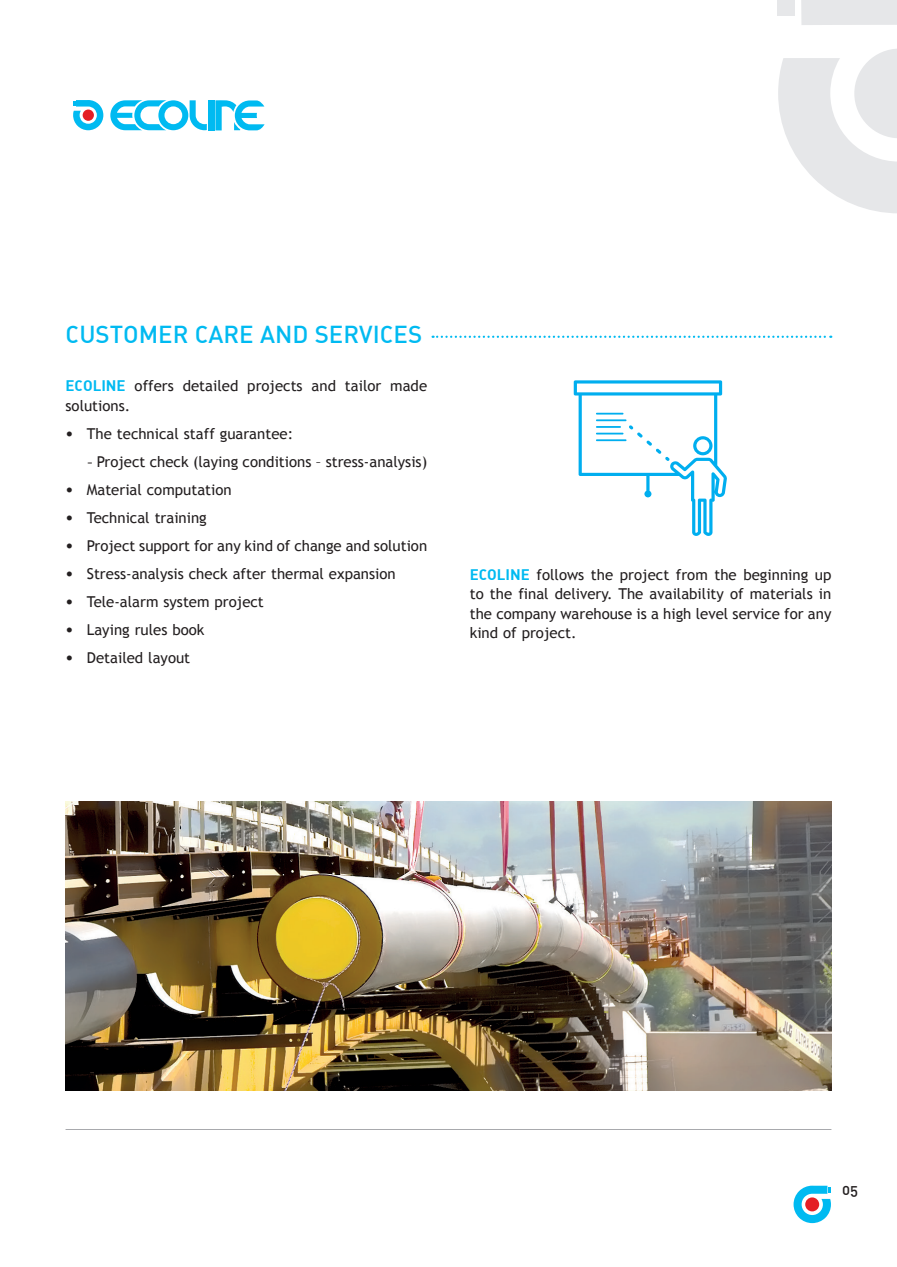
<style>
.page{position:relative;width:897px;height:1267px;background:#fff}
.page>*{position:absolute;margin:0;border:0;box-sizing:border-box;transform-origin:0 0}
.Normale{font:24px "DIN Medium Alternate";color:#00baf1}
.Normale-2{font:15px/19.5px "Trebuchet MS";color:#231f20}
.t1{font:15px "DIN Medium Alternate";color:#231f20}
.s1{font-family:"DIN Bold Alternate";color:#00baf1}
.s2{font-family:"DIN"}
</style>
<div class="page">
<svg style="left:793px;top:1185px;width:38px;height:37px"></svg>
<div style="left:777px;top:0;width:17px;height:16px;background:#e6e7e9"></div>
<div style="left:208px;top:100px;width:6px;height:30px;background:#00baf1"></div>
<svg style="left:110px;top:100px;width:97px;height:30px"></svg>
<svg style="left:215px;top:100px;width:49px;height:30px"></svg>
<svg style="left:73px;top:100px;width:30px;height:30px"></svg>
<svg style="left:432px;top:335px;width:399px;height:3px"></svg>
<svg style="left:573px;top:380px;width:154px;height:156px"></svg>
<hr style="left:596px;top:419px;width:30px;height:2px;background:#00aeef">
<hr style="left:596px;top:426px;width:25px;height:2px;background:#00aeef">
<hr style="left:596px;top:432px;width:27px;height:2px;background:#00aeef">
<hr style="left:596px;top:439px;width:30px;height:2px;background:#00aeef">
<img style="left:66px;top:801px;width:765px;height:289px">
<hr style="left:66px;top:1129px;width:765px;height:1px;background:#a8a9ad">
<svg style="left:778px;top:0;width:119px;height:213px"></svg>
<p class="Normale" style="left:66px;top:319px;width:358px">CUSTOMER CARE AND SERVICES</p>
<p class="Normale-2" style="left:66px;top:376px;width:363px"><span class="s1">ECOLINE</span> offers detailed projects and tailor made solutions.</p>
<p class="Normale-2" style="left:66px;top:424px;width:229px"><span class="s2">•</span> The technical staff guarantee:</p>
<p class="Normale-2" style="left:87px;top:452px;width:342px"><span class="s2">-</span> Project check (laying conditions – stress-analysis)</p>
<p class="Normale-2" style="left:66px;top:480px;width:168px"><span class="s2">•</span> Material computation</p>
<p class="Normale-2" style="left:66px;top:508px;width:143px"><span class="s2">•</span> Technical training</p>
<p class="Normale-2" style="left:66px;top:536px;width:363px"><span class="s2">•</span> Project support for any kind of change and solution</p>
<p class="Normale-2" style="left:66px;top:564px;width:331px"><span class="s2">•</span> Stress-analysis check after thermal expansion</p>
<p class="Normale-2" style="left:66px;top:592px;width:200px"><span class="s2">•</span> Tele-alarm system project</p>
<p class="Normale-2" style="left:66px;top:620px;width:140px"><span class="s2">•</span> Laying rules book</p>
<p class="Normale-2" style="left:66px;top:648px;width:126px"><span class="s2">•</span> Detailed layout</p>
<p class="Normale-2" style="left:469px;top:565px;width:363px;text-align:justify"><span class="s1">ECOLINE</span> follows the project from the beginning up to the final delivery. The availability of materials in the company warehouse is a high level service for any kind of project.</p>
<p class="t1" style="left:841px;top:1180px;width:18px">05</p>
</div>
